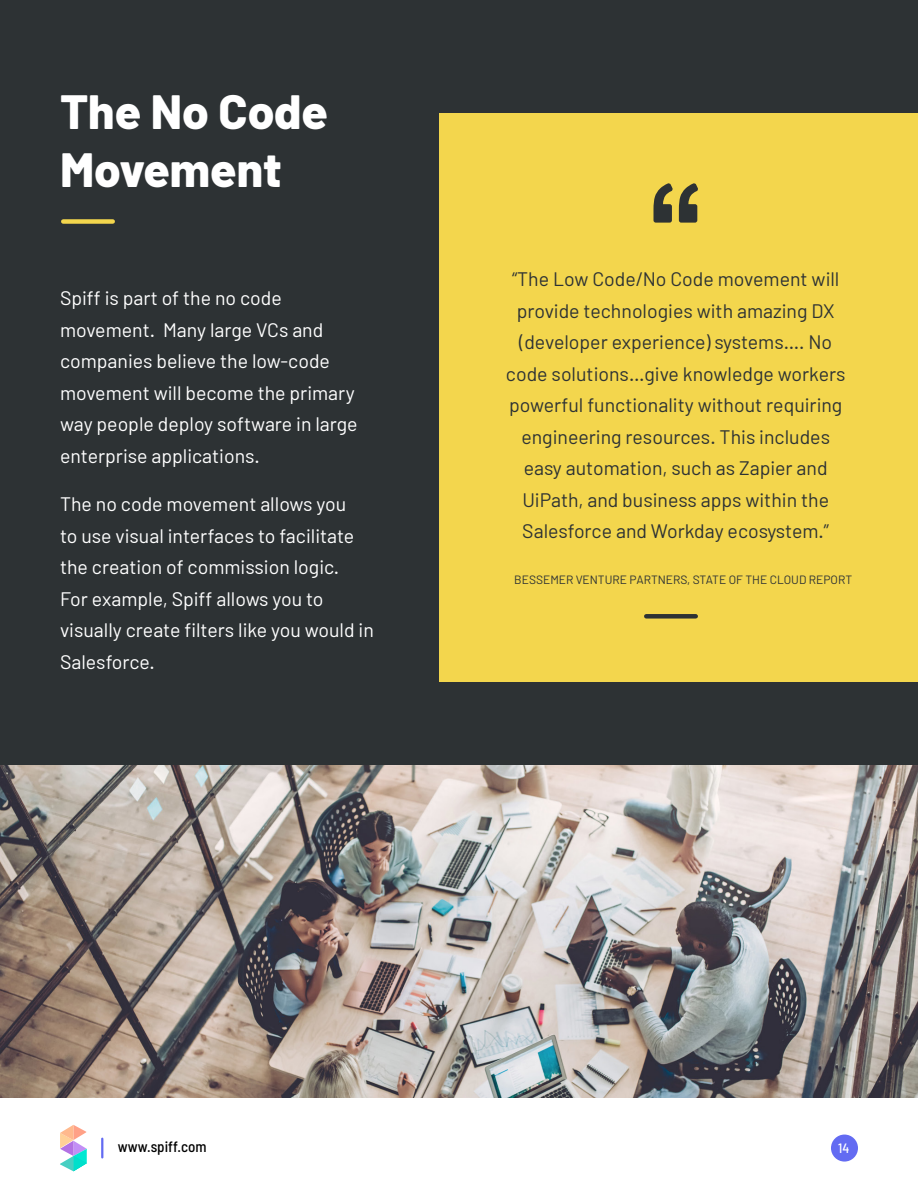
<style>
.page{position:relative;width:918px;height:1188px;background:#fff}
.page>*{position:absolute;margin:0;border:0;box-sizing:border-box;transform-origin:0 0}
.t1{font:800 48px/57.6px "Barlow";color:#fff}
.t2{font:19.5px/31.5px "Barlow";color:#fff}
.t3{font:19.5px/31.5px "Barlow";color:#2d3234;text-align:center}
.t4{font:500 semi-condensed 15px "Barlow";color:#000}
.t5{font:500 semi-condensed 13.5px "Barlow";color:#fff}
.t6{font:12px "Barlow";color:#2d3234}
</style>
<div class="page">
<svg style="left:60px;top:1125px;width:27px;height:46px"></svg>
<svg style="left:101px;top:1139px;width:2px;height:18px"></svg>
<div style="left:831px;top:1135px;width:27px;height:27px;background:#636bf2;border-radius:50%"></div>
<div style="left:0;top:0;width:918px;height:768px;background:#2d3234"></div>
<div style="left:440px;top:113px;width:478px;height:568px;background:#f3d64d"></div>
<div style="left:63px;top:219px;width:50px;height:5px;background:#f3d64d"></div>
<div style="left:646px;top:614px;width:50px;height:5px;background:#2d3234"></div>
<svg style="left:654px;top:183px;width:19px;height:40px"></svg>
<svg style="left:679px;top:183px;width:19px;height:40px"></svg>
<img style="left:0;top:765px;width:918px;height:333px">
<h1 class="t1" style="left:60px;top:83px;width:269px">The No Code<br>Movement</h1>
<p class="t2" style="left:60px;top:282px;width:299px">Spiff is part of the no code movement. Many large VCs and companies believe the low-code movement will become the primary way people deploy software in large enterprise applications.</p>
<p class="t2" style="left:60px;top:488px;width:315px">The no code movement allows you<br>to use visual interfaces to facilitate the creation of commission logic.<br>For example, Spiff allows you to visually create filters like you would in<br>Salesforce.</p>
<p class="t3" style="left:506px;top:263px;width:341px">“The Low Code/No Code movement will provide technologies with amazing DX (developer experience) systems…. No code solutions…give knowledge workers powerful functionality without requiring engineering resources. This includes easy automation, such as Zapier and UiPath, and business apps within the Salesforce and Workday ecosystem.”</p>
<p class="t6" style="left:514px;top:573px;width:339px">BESSEMER VENTURE PARTNERS, STATE OF THE CLOUD REPORT</p>
<p class="t4" style="left:118px;top:1136px;width:90px">www.spiff.com</p>
<p class="t5" style="left:838px;top:1138px;width:12px">14</p>
</div>
